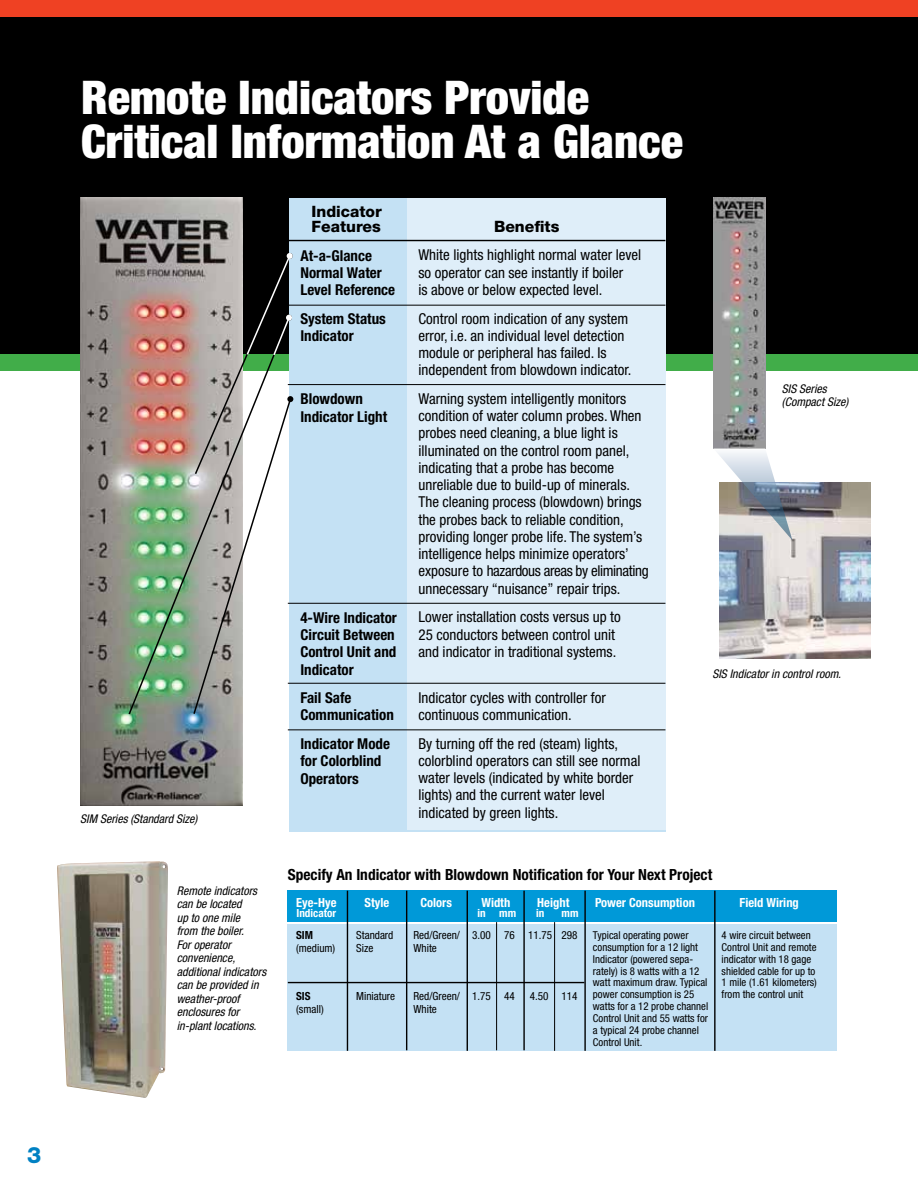
<style>
.page{position:relative;width:918px;height:1188px;background:#fff}
.page>*{position:absolute;margin:0;border:0;box-sizing:border-box;transform-origin:0 0}
.t1{font:900 condensed 46.5px/43.5px "Helvetica Neue";color:#fff}
.t2{font:800 22.5px "Helvetica Neue LT Std";color:#0081c3}
.t3{font:800 15.6px/15.8px "Helvetica Neue LT Std";color:#000}
.t4{font:700 condensed 15.3px "Helvetica Neue LT Std";color:#000}
.t5{font:condensed 15px/17.2px "Helvetica Neue LT Std";color:#000}
.t6{font:700 condensed 15px/17.2px "Helvetica Neue LT Std";color:#000}
.t7{font:700 condensed 12.6px "Helvetica Neue LT Std";color:#fff}
.t8{font:italic condensed 12px/13.5px "Helvetica Neue LT Std";color:#000}
.t9{font:condensed 11.1px "Helvetica Neue LT Std";color:#000}
.t10{font:700 condensed 11.1px "Helvetica Neue LT Std";color:#fff}
.t11{font:700 condensed 11.1px "Helvetica Neue LT Std";color:#000}
.t12{font:condensed 10.8px/11.9px "Helvetica Neue LT Std";color:#000}
</style>
<div class="page">
<div style="left:0;top:0;width:918px;height:361px;background:#000"></div>
<div style="left:0;top:0;width:918px;height:17px;background:#ef4123"></div>
<div style="left:0;top:354px;width:918px;height:17px;background:#41ad49"></div>
<img style="left:80px;top:198px;width:162px;height:607px">
<div style="left:289px;top:198px;width:376px;height:634px;background:#c4e1f4"></div>
<div style="left:407px;top:198px;width:258px;height:632px;background:#dfeef9"></div>
<hr style="left:288px;top:240px;width:377px;height:1px;background:#000">
<hr style="left:288px;top:384px;width:377px;height:1px;background:#000">
<hr style="left:288px;top:305px;width:377px;height:1px;background:#000">
<hr style="left:288px;top:603px;width:377px;height:1px;background:#000">
<hr style="left:288px;top:683px;width:377px;height:1px;background:#000">
<hr style="left:288px;top:730px;width:377px;height:1px;background:#000">
<img style="left:127px;top:316px;width:65px;height:400px">
<img style="left:713px;top:198px;width:52px;height:250px">
<svg style="left:192px;top:253px;width:101px;height:463px"></svg>
<div style="left:288px;top:924px;width:549px;height:127px;background:#c4e1f4"></div>
<div style="left:288px;top:891px;width:549px;height:31px;background:#0099d8"></div>
<hr style="left:347px;top:891px;width:1px;height:160px;background:#000">
<hr style="left:406px;top:891px;width:1px;height:159px;background:#000">
<hr style="left:467px;top:891px;width:1px;height:160px;background:#000">
<hr style="left:523px;top:891px;width:2px;height:159px;background:#000">
<hr style="left:584px;top:891px;width:2px;height:160px;background:#000">
<hr style="left:714px;top:891px;width:2px;height:160px;background:#000">
<hr style="left:496px;top:922px;width:1px;height:128px;background:#000">
<hr style="left:554px;top:922px;width:1px;height:129px;background:#000">
<hr style="left:288px;top:982px;width:296px;height:1px;background:#000">
<img style="left:57px;top:861px;width:111px;height:237px">
<img style="left:720px;top:483px;width:151px;height:176px">
<svg style="left:713px;top:448px;width:79px;height:93px"></svg>
<h1 class="t1" style="left:81px;top:75px;width:604px">Remote Indicators Provide<br>Critical Information At a Glance</h1>
<p class="t8" style="left:80px;top:812px;width:119px">SIM Series (Standard Size)</p>
<p class="t3" style="left:312px;top:203px;width:72px">Indicator<br>Features</p>
<p class="t6" style="left:300px;top:247px;width:96px">At-a-Glance<br>Normal Water<br>Level Reference</p>
<p class="t6" style="left:300px;top:310px;width:87px">System Status<br>Indicator</p>
<p class="t6" style="left:300px;top:390px;width:88px">Blowdown<br>Indicator Light</p>
<p class="t6" style="left:300px;top:609px;width:98px">4-Wire Indicator<br>Circuit Between<br>Control Unit and<br>Indicator</p>
<p class="t6" style="left:300px;top:689px;width:95px">Fail Safe<br>Communication</p>
<p class="t6" style="left:300px;top:735px;width:91px">Indicator Mode for Colorblind<br>Operators</p>
<p class="t3" style="left:494px;top:218px;width:67px">Benefits</p>
<p class="t5" style="left:418px;top:246px;width:224px">White lights highlight normal water level so operator can see instantly if boiler<br>is above or below expected level.</p>
<p class="t5" style="left:418px;top:310px;width:214px">Control room indication of any system error, i.e. an individual level detection module or peripheral has failed. Is independent from blowdown indicator.</p>
<p class="t5" style="left:418px;top:390px;width:232px">Warning system intelligently monitors condition of water column probes. When probes need cleaning, a blue light is illuminated on the control room panel, indicating that a probe has become unreliable due to build-up of minerals.<br>The cleaning process (blowdown) brings the probes back to reliable condition, providing longer probe life. The system’s intelligence helps minimize operators’ exposure to hazardous areas by eliminating unnecessary “nuisance” repair trips.</p>
<p class="t5" style="left:418px;top:608px;width:204px">Lower installation costs versus up to<br>25 conductors between control unit and indicator in traditional systems.</p>
<p class="t5" style="left:418px;top:689px;width:189px">Indicator cycles with controller for continuous communication.</p>
<p class="t5" style="left:418px;top:735px;width:223px">By turning off the red (steam) lights, colorblind operators can still see normal water levels (indicated by white border lights) and the current water level indicated by green lights.</p>
<p class="t8" style="left:782px;top:382px;width:68px">SIS Series (Compact Size)</p>
<p class="t8" style="left:712px;top:667px;width:130px">SIS Indicator in control room.</p>
<p class="t8" style="left:177px;top:884px;width:91px">Remote indicators can be located<br>up to one mile<br>from the boiler.<br>For operator convenience, additional indicators can be provided in weather-proof enclosures for in-plant locations.</p>
<p class="t4" style="left:288px;top:866px;width:426px">Specify An Indicator with Blowdown Notification for Your Next Project</p>
<p class="t7" style="left:296px;top:895px;width:42px">Eye-Hye</p>
<p class="t7" style="left:365px;top:895px;width:26px">Style</p>
<p class="t7" style="left:420px;top:895px;width:33px">Colors</p>
<p class="t7" style="left:481px;top:895px;width:30px">Width</p>
<p class="t7" style="left:537px;top:895px;width:34px">Height</p>
<p class="t7" style="left:595px;top:895px;width:101px">Power Consumption</p>
<p class="t7" style="left:740px;top:895px;width:61px">Field Wiring</p>
<p class="t10" style="left:478px;top:906px;width:40px">in mm</p>
<p class="t10" style="left:536px;top:906px;width:10px">in</p>
<p class="t10" style="left:562px;top:906px;width:18px">mm</p>
<p class="t11" style="left:296px;top:928px;width:18px">SIM</p>
<p class="t9" style="left:356px;top:929px;width:39px">Standard</p>
<p class="t9" style="left:414px;top:929px;width:166px">Red/Green/ 3.00 76 11.75 298</p>
<p class="t9" style="left:296px;top:941px;width:41px">(medium)</p>
<p class="t9" style="left:356px;top:941px;width:19px">Size</p>
<p class="t9" style="left:414px;top:941px;width:25px">White</p>
<p class="t11" style="left:296px;top:989px;width:16px">SIS</p>
<p class="t9" style="left:356px;top:990px;width:41px">Miniature</p>
<p class="t9" style="left:414px;top:990px;width:103px">Red/Green/ 1.75 44</p>
<p class="t9" style="left:530px;top:990px;width:49px">4.50 114</p>
<p class="t9" style="left:296px;top:1002px;width:29px">(small)</p>
<p class="t9" style="left:414px;top:1002px;width:25px">White</p>
<p class="t10" style="left:296px;top:907px;width:41px">Indicator</p>
<p class="t12" style="left:593px;top:929px;width:117px">Typical operating power consumption for a 12 light<br>Indicator (powered sepa&shy;rately) is 8 watts with a 12 watt maximum draw. Typical power consumption is 25 watts for a 12 probe channel<br>Control Unit and 55 watts for a typical 24 probe channel<br>Control Unit.</p>
<p class="t12" style="left:722px;top:929px;width:97px">4 wire circuit between<br>Control Unit and remote indicator with 18 gage shielded cable for up to<br>1 mile (1.61 kilometers) from the control unit</p>
<h2 class="t2" style="left:27px;top:1142px;width:16px">3</h2>
</div>
